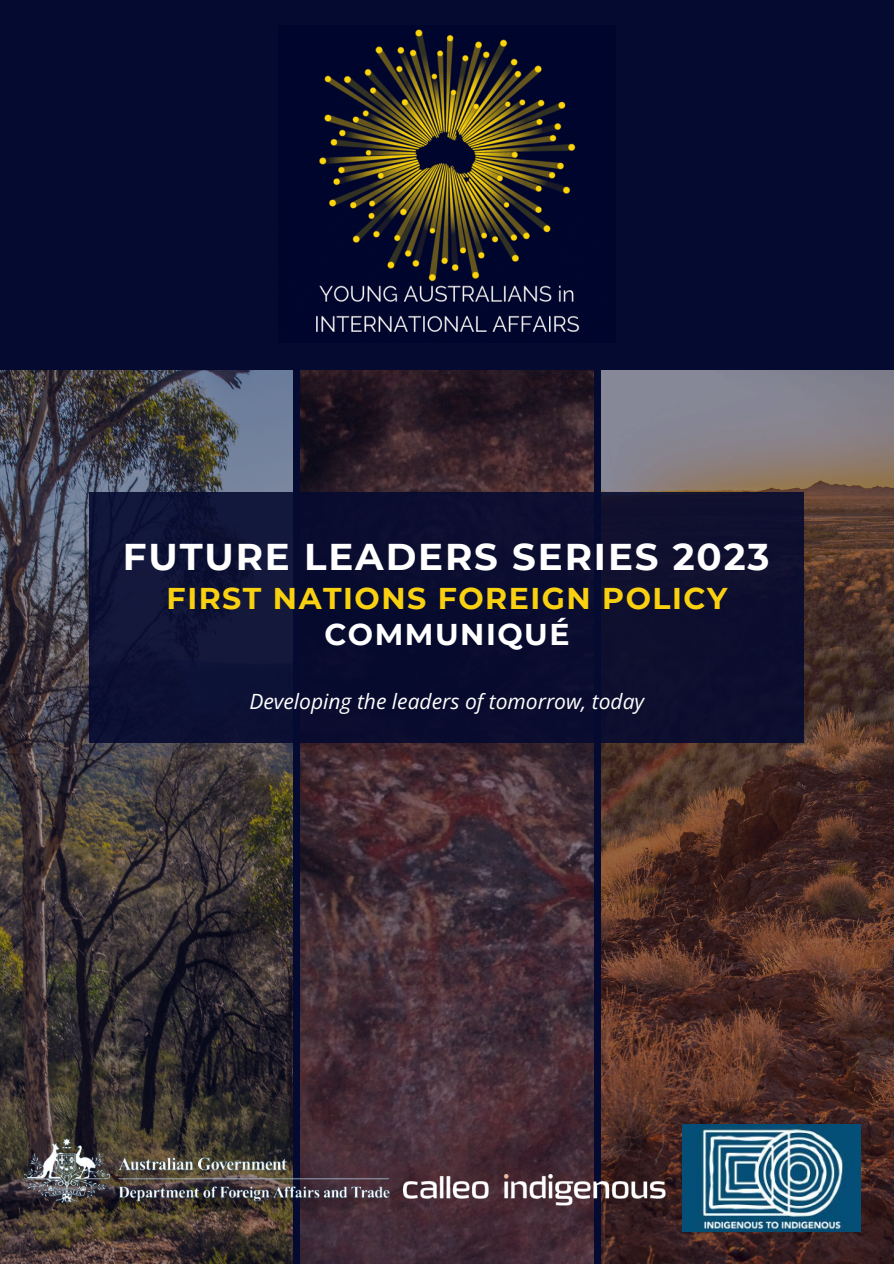
<style>
.page{position:relative;width:894px;height:1264px;background:#fff}
.page>*{position:absolute;margin:0;border:0;box-sizing:border-box;transform-origin:0 0}
.t1{font:700 37.2px "Montserrat";letter-spacing:.05em;color:#fff}
.t2{font:700 30px/36px "Montserrat";letter-spacing:.05em;color:#fad110;text-align:center}
.t3{font:italic 21px "Open Sans";color:#fff}
.s1{color:#fff}
</style>
<div class="page">
<div style="left:0;top:0;width:893px;height:1263px;background:#050a30"></div>
<img style="left:0;top:370px;width:292px;height:893px">
<img style="left:300px;top:370px;width:293px;height:893px">
<img style="left:601px;top:370px;width:292px;height:893px">
<img style="left:25px;top:1139px;width:364px;height:70px">
<img style="left:403px;top:1174px;width:262px;height:31px">
<img style="left:682px;top:1124px;width:178px;height:107px">
<img style="left:316px;top:29px;width:264px;height:303px">
<div style="left:89px;top:492px;width:715px;height:251px;background:linear-gradient(to right,#0c1236,#0c0c2c)"></div>
<p class="t1" style="left:123px;top:534px;width:648px">FUTURE LEADERS SERIES 2023</p>
<p class="t2" style="left:167px;top:580px;width:562px">FIRST NATIONS FOREIGN POLICY<br><span class="s1">COMMUNIQUÉ</span></p>
<p class="t3" style="left:249px;top:686px;width:396px">Developing the leaders of tomorrow, today</p>
</div>
